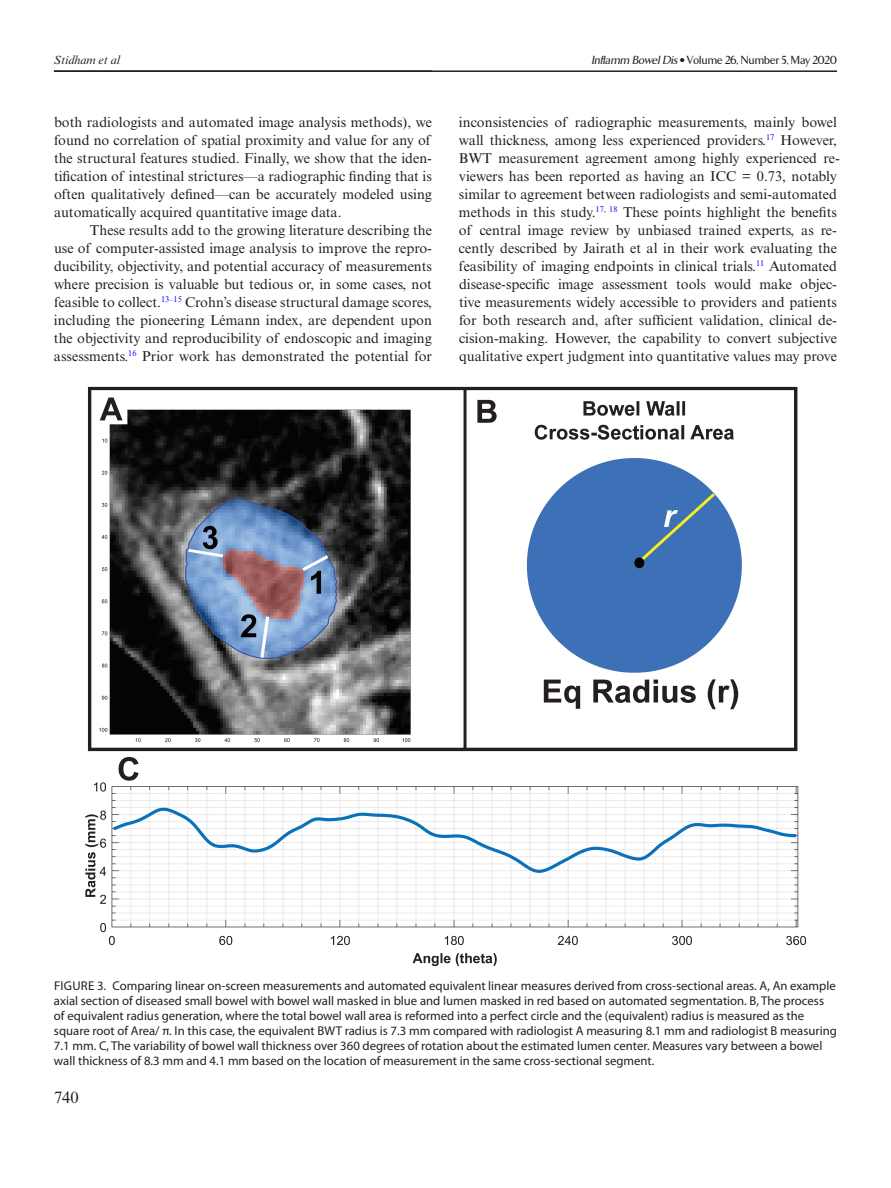
<style>
.page{position:relative;width:891px;height:1188px;background:#fff}
.page>*{position:absolute;margin:0;border:0;box-sizing:border-box;transform-origin:0 0}
.t1{font:16.5px "Times New Roman MT Std";color:#231f20}
.t2{font:14.25px/18px "Times New Roman MT Std";color:#231f20;text-align:justify}
.t3{font:12.75px/15px "Myriad Pro";color:#231f20}
.t4{font:500 12px "TF Arrow";color:#231f20}
.t5{font:italic 12px "Times New Roman MT Std";color:#231f20}
.s1{font-style:italic}
</style>
<div class="page">
<hr style="left:54px;top:70px;width:783px;height:2px;background:#231f20">
<img style="left:85px;top:386px;width:721px;height:580px">
<p class="t5" style="left:54px;top:54px;width:68px">Stidham et al</p>
<p class="t2" style="left:54px;top:113px;width:380px">both radiologists and automated image analysis methods), we found no correlation of spatial proximity and value for any of the structural features studied. Finally, we show that the iden&shy;tification of intestinal strictures—a radiographic finding that is often qualitatively defined—can be accurately modeled using automatically acquired quantitative image data.</p>
<p class="t2" style="left:54px;top:221px;width:380px;text-indent:36px">These results add to the growing literature describing the use of computer-assisted image analysis to improve the repro&shy;ducibility, objectivity, and potential accuracy of measurements where precision is valuable but tedious or, in some cases, not feasible to collect.<sup>13–15</sup> Crohn’s disease structural damage scores, including the pioneering Lémann index, are dependent upon the objectivity and reproducibility of endoscopic and imaging assessments.<sup>16</sup> Prior work has demonstrated the potential for</p>
<p class="t4" style="left:591px;top:54px;width:247px"><span class="s1">Inflamm BowelDis</span>• Volume 26, Number 5, May 2020</p>
<p class="t2" style="left:459px;top:113px;width:382px;text-align:left">inconsistencies of radiographic measurements, mainly bowel wall thickness, among less experienced providers.<sup>17</sup> However, BWT measurement agreement among highly experienced re&shy;viewers has been reported as having an ICC = 0.73, notably similar to agreement between radiologists and semi-automated methods in this study.<sup>17</sup><sup>,</sup> <sup>18</sup> These points highlight the benefits of central image review by unbiased trained experts, as re&shy;cently described by Jairath et al in their work evaluating the feasibility of imaging endpoints in clinical trials.<sup>11</sup> Automated disease-specific image assessment tools would make objec&shy;tive measurements widely accessible to providers and patients for both research and, after sufficient validation, clinical de&shy;cision-making. However, the capability to convert subjective qualitative expert judgment into quantitative values may prove</p>
<p class="t3" style="left:54px;top:978px;width:784px">FIGURE 3. Comparing linear on-screen measurements and automated equivalent linear measures derived from cross-sectional areas. A, An example axial section of diseased small bowel with bowel wall masked in blue and lumen masked in red based on automated segmentation. B, The process of equivalent radius generation, where the total bowel wall area is reformed into a perfect circle and the (equivalent) radius is measured as the square root of Area/ π. In this case, the equivalent BWT radius is 7.3 mm compared with radiologist A measuring 8.1 mm and radiologist B measuring 7.1 mm. C, The variability of bowel wall thickness over 360 degrees of rotation about the estimated lumen center. Measures vary between a bowel wall thickness of 8.3 mm and 4.1 mm based on the location of measurement in the same cross-sectional segment.</p>
<p class="t1" style="left:54px;top:1088px;width:26px">740</p>
</div>
